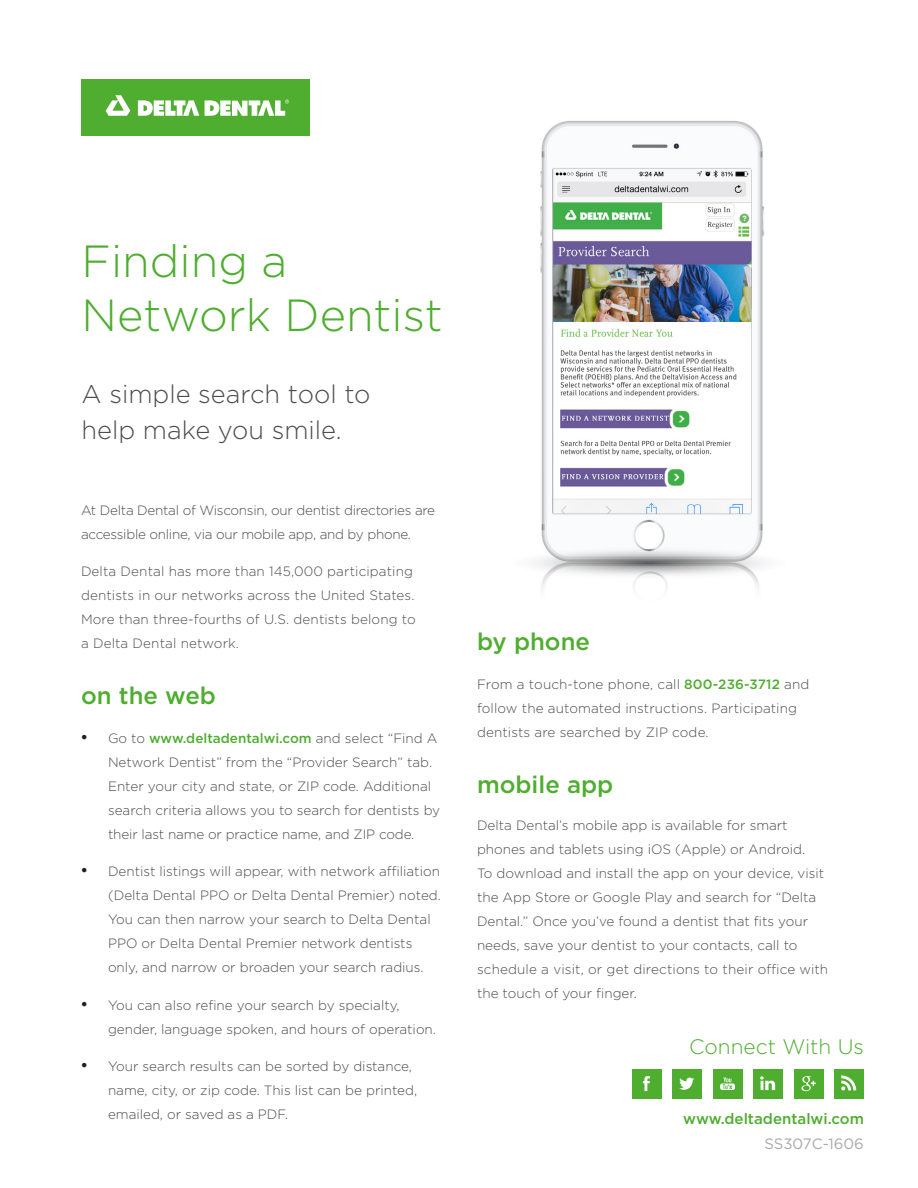
<style>
.page{position:relative;width:918px;height:1188px;background:#fff}
.page>*{position:absolute;margin:0;border:0;box-sizing:border-box;transform-origin:0 0}
.t1{font:300 45px "Gotham";color:#4fad2f}
.t2{font:300 25.5px "Gotham";color:#4b4c4d}
.t3{font:500 24px "Gotham";color:#4fad2f}
.t4{font:300 20.85px "Gotham";color:#4fad2f}
.t5{font:500 15px "Gotham";color:#4fad2f}
.t6{font:15px "Gotham";color:#a8a9ad}
.t7{font:300 13.5px/24px "Gotham";color:#4b4c4d}
.t8{font:300 13.5px/24px "Gotham";letter-spacing:-.02em;color:#4b4c4d}
.s1{font-family:"Times New Roman";font-weight:400;font-size:18px;color:#231f20}
.s2{font-weight:500;color:#4fad2f}
</style>
<div class="page">
<img style="left:535px;top:120px;width:229px;height:469px">
<div style="left:81px;top:80px;width:229px;height:56px;background:#4fad2f"></div>
<svg style="left:106px;top:95px;width:24px;height:21px"></svg>
<svg style="left:138px;top:100px;width:61px;height:16px"></svg>
<svg style="left:205px;top:100px;width:84px;height:16px"></svg>
<div style="left:632px;top:1069px;width:29px;height:30px;background:#4fad2f"></div>
<svg style="left:643px;top:1076px;width:7px;height:15px"></svg>
<div style="left:672px;top:1069px;width:30px;height:30px;background:#4fad2f"></div>
<svg style="left:679px;top:1078px;width:15px;height:12px"></svg>
<div style="left:713px;top:1069px;width:29px;height:30px;background:#4fad2f"></div>
<svg style="left:720px;top:1077px;width:15px;height:13px"></svg>
<div style="left:753px;top:1069px;width:30px;height:30px;background:#4fad2f"></div>
<svg style="left:760px;top:1076px;width:15px;height:14px"></svg>
<div style="left:794px;top:1069px;width:29px;height:30px;background:#4fad2f"></div>
<svg style="left:801px;top:1076px;width:15px;height:15px"></svg>
<div style="left:834px;top:1069px;width:30px;height:30px;background:#4fad2f"></div>
<svg style="left:841px;top:1075px;width:15px;height:15px"></svg>
<p class="t1" style="left:82px;top:233px;width:207px">Finding a</p>
<p class="t1" style="left:82px;top:287px;width:363px">Network Dentist</p>
<p class="t2" style="left:82px;top:378px;width:290px">A simple search tool to</p>
<p class="t2" style="left:82px;top:414px;width:262px">help make you smile.</p>
<p class="t8" style="left:81px;top:497px;width:356px">At Delta Dental of Wisconsin, our dentist directories are accessible online, via our mobile app, and by phone.</p>
<p class="t7" style="left:81px;top:559px;width:336px">Delta Dental has more than 145,000 participating dentists in our networks across the United States.<br>More than three-fourths of U.S. dentists belong to a Delta Dental network.</p>
<p class="t3" style="left:81px;top:680px;width:136px">on the web</p>
<p class="t7" style="left:108px;top:726px;width:334px;text-indent:-27px"><span class="s1">•</span> Go to <span class="s2">www.deltadentalwi.com</span> and select “Find A Network Dentist” from the “Provider Search” tab.<br>Enter your city and state, or ZIP code. Additional search criteria allows you to search for dentists by their last name or practice name, and ZIP code.</p>
<p class="t7" style="left:108px;top:859px;width:334px;text-indent:-27px"><span class="s1">•</span> Dentist listings will appear, with network affiliation (Delta Dental PPO or Delta Dental Premier) noted.<br>You can then narrow your search to Delta Dental PPO or Delta Dental Premier network dentists only, and narrow or broaden your search radius.</p>
<p class="t7" style="left:108px;top:993px;width:330px;text-indent:-27px"><span class="s1">•</span> You can also refine your search by specialty, gender, language spoken, and hours of operation.</p>
<p class="t7" style="left:108px;top:1054px;width:311px;text-indent:-27px"><span class="s1">•</span> Your search results can be sorted by distance, name, city, or zip code. This list can be printed, emailed, or saved as a PDF.</p>
<p class="t3" style="left:477px;top:626px;width:115px">by phone</p>
<p class="t7" style="left:477px;top:672px;width:334px">From a touch-tone phone, call <span class="s2">800-236-3712</span> and follow the automated instructions. Participating dentists are searched by ZIP code.</p>
<p class="t3" style="left:477px;top:768px;width:138px">mobile app</p>
<p class="t7" style="left:477px;top:813px;width:353px">Delta Dental’s mobile app is available for smart phones and tablets using iOS (Apple) or Android.<br>To download and install the app on your device, visit the App Store or Google Play and search for “Delta Dental.” Once you’ve found a dentist that fits your needs, save your dentist to your contacts, call to schedule a visit, or get directions to their office with the touch of your finger.</p>
<p class="t4" style="left:689px;top:1033px;width:176px">Connect With Us</p>
<p class="t5" style="left:683px;top:1108px;width:182px">www.deltadentalwi.com</p>
<p class="t6" style="left:764px;top:1134px;width:101px">SS307C-1606</p>
</div>
